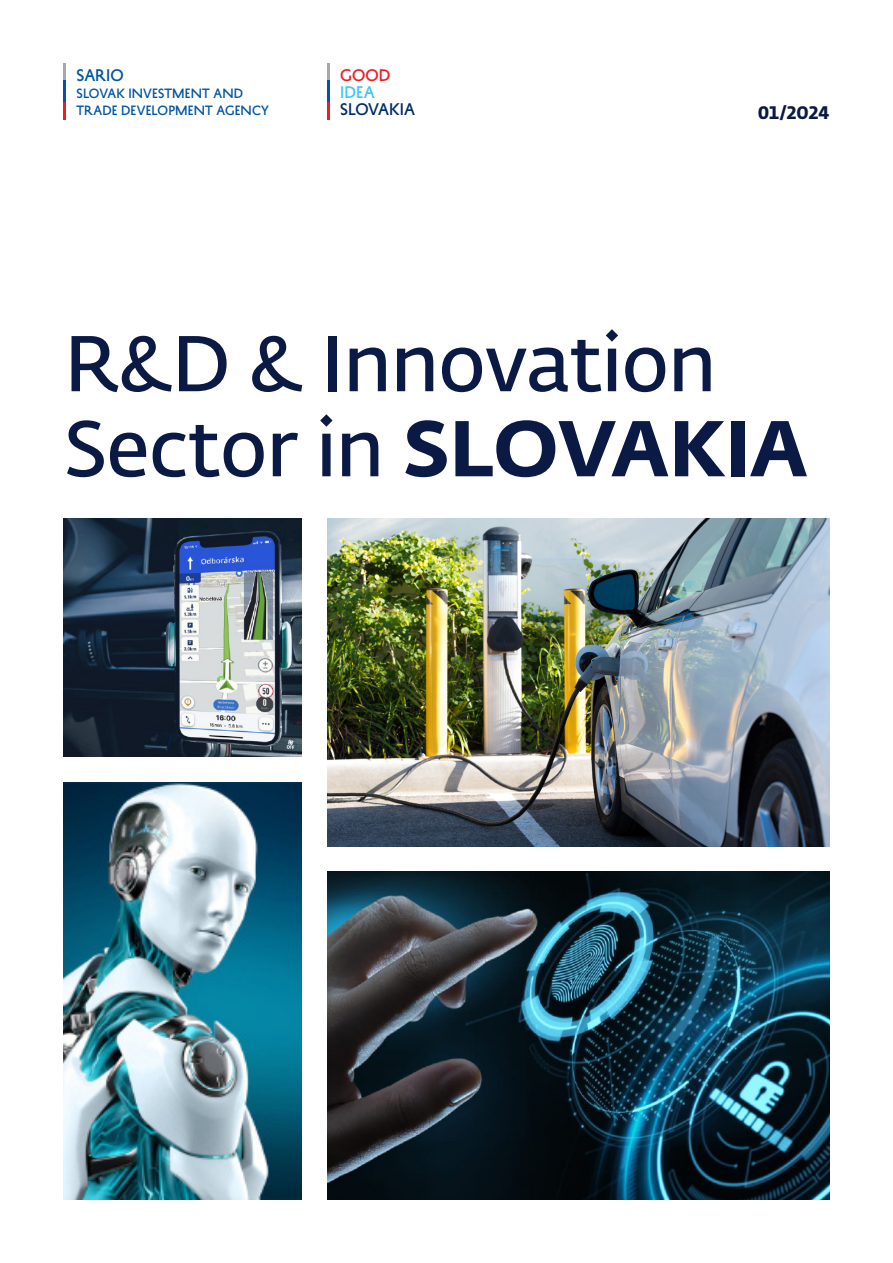
<style>
.page{position:relative;width:893px;height:1263px;background:#fff}
.page>*{position:absolute;margin:0;border:0;box-sizing:border-box;transform-origin:0 0}
.t1{font:600 78px "Fedra Sans Pro";letter-spacing:-.01em;color:#0b1a44}
.t2{font:700 18px "Fedra Sans Pro";color:#0b1a44}
.t3{font:15px "History Four";color:#002d66}
.t4{font:15px "History Four";letter-spacing:.005em;color:#0155a2}
.t5{font:15px "History Four";color:#ee1d23}
.t6{font:15px "History Four";color:#40c7f4}
.t7{font:12px "History Four";letter-spacing:.01em;color:#0155a2}
.s1{font-weight:700}
</style>
<div class="page">
<img style="left:327px;top:519px;width:502px;height:327px">
<img style="left:64px;top:782px;width:238px;height:417px">
<img style="left:327px;top:872px;width:502px;height:327px">
<img style="left:64px;top:519px;width:238px;height:238px">
<svg style="left:64px;top:64px;width:2px;height:17px"></svg>
<svg style="left:64px;top:102px;width:2px;height:17px"></svg>
<hr style="left:64px;top:81px;width:2px;height:21px;background:#0155a2">
<hr style="left:327px;top:64px;width:3px;height:17px;background:#a8a9ad">
<hr style="left:327px;top:102px;width:3px;height:17px;background:#ee1d23">
<hr style="left:327px;top:81px;width:3px;height:21px;background:#0155a2">
<p class="t4" style="left:77px;top:65px;width:49px">SARIO</p>
<p class="t7" style="left:77px;top:85px;width:168px">SLOVAK INVESTMENT AND</p>
<p class="t7" style="left:77px;top:102px;width:194px">TRADE DEVELOPMENT AGENCY</p>
<p class="t5" style="left:340px;top:65px;width:52px">GOOD</p>
<p class="t6" style="left:340px;top:82px;width:36px">IDEA</p>
<p class="t3" style="left:340px;top:99px;width:76px">SLOVAKIA</p>
<p class="t2" style="left:758px;top:98px;width:73px">01/2024</p>
<p class="t1" style="left:64px;top:307px;width:654px">R&amp;D &amp; Innovation</p>
<p class="t1" style="left:64px;top:392px;width:745px">Sector in <span class="s1">SLOVAKIA</span></p>
</div>
